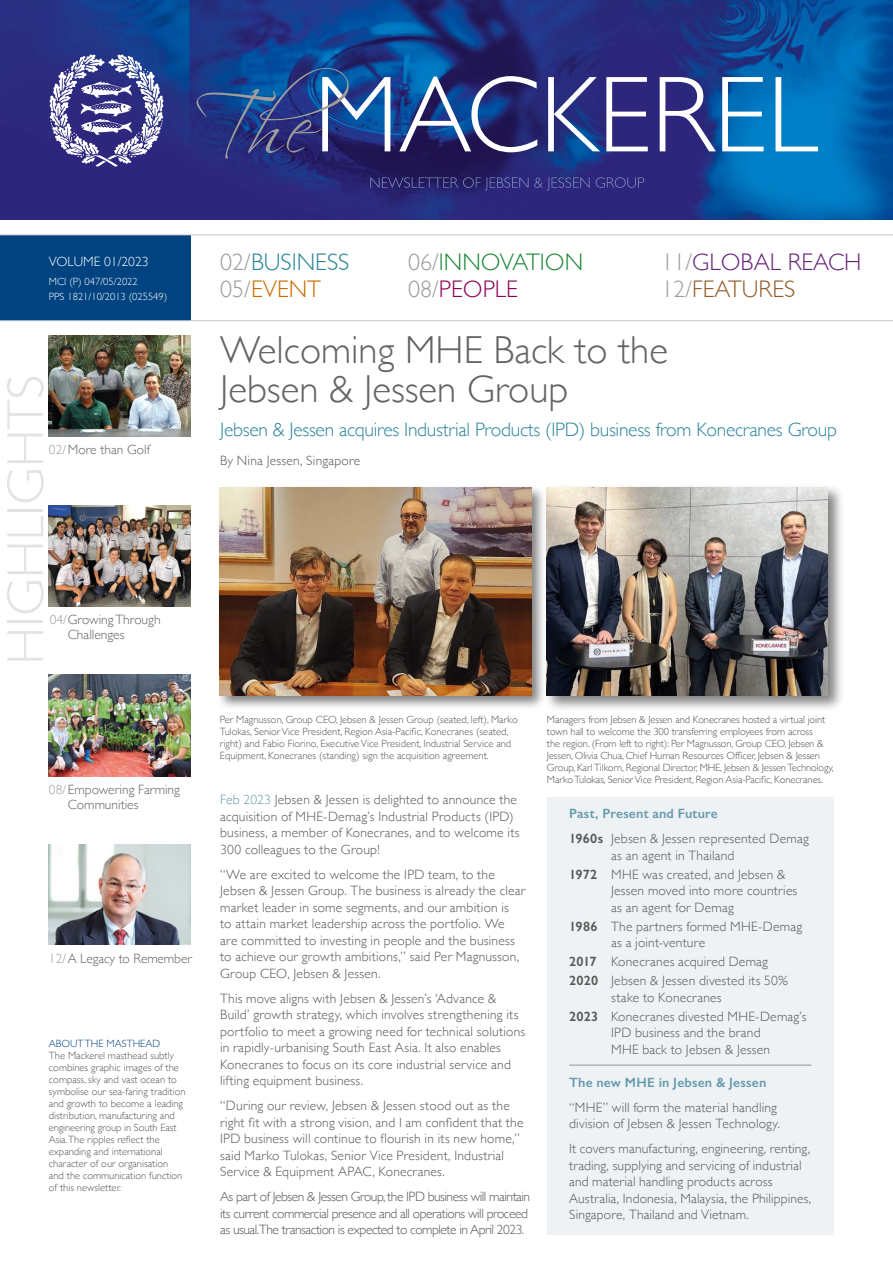
<style>
.page{position:relative;width:893px;height:1263px;background:#fff}
.page>*{position:absolute;margin:0;border:0;box-sizing:border-box;transform-origin:0 0}
.t1{font:300 52.5px "Gill Sans";color:#e3e3e3}
.t2{font:300 39px/39px "Gill Sans";color:#646363}
.t3{font:300 24px/27px "Gill Sans";color:#66257b}
.t4{font:300 24px/27px "Gill Sans";color:#1d893a}
.t5{font:300 24px/27px "Gill Sans";color:#2d869a}
.t6{font:300 19.5px "Gill Sans";letter-spacing:-.015em;color:#2d869a}
.t7{font:300 13.5px/16.5px "Gill Sans";letter-spacing:.015em;color:#575756}
.t8{font:300 13.5px/16.5px "Gill Sans";letter-spacing:-.035em;color:#575756}
.t9{font:300 13.5px/15px "Gill Sans";color:#646363}
.t10{font:600 13.5px "Gill Sans";letter-spacing:.015em;color:#669bad}
.t11{font:300 13.5px "Gill Sans";color:#fff}
.t12{font:300 10.5px/12px "Gill Sans";color:#575756}
.t13{font:300 10.5px/15px "Gill Sans";color:#fff}
.t14{font:300 10.5px "Gill Sans";color:#004380}
.s1{color:#9d9d9c}
.s2{color:#cb6c00}
.s3{color:#8c0258}
.s4{color:#955c29}
.s5{color:#669bad}
.s6{font-weight:600;color:#669bad}
.s7{font-weight:600}
</style>
<div class="page">
<img style="left:0;top:0;width:893px;height:220px">
<svg style="left:50px;top:54px;width:113px;height:113px"></svg>
<svg style="left:370px;top:177px;width:274px;height:14px"></svg>
<svg style="left:194px;top:68px;width:624px;height:92px"></svg>
<div style="left:0;top:235px;width:190px;height:85px;background:#004380"></div>
<hr style="left:0;top:320px;width:893px;height:1px;background:#c4cbd0">
<hr style="left:0;top:234px;width:893px;height:1px;background:#c4cbd0">
<img style="left:49px;top:844px;width:142px;height:101px">
<img style="left:49px;top:336px;width:141px;height:101px">
<img style="left:49px;top:675px;width:142px;height:101px">
<img style="left:49px;top:506px;width:141px;height:100px">
<div style="left:217px;top:485px;width:330px;height:226px;background:#000;opacity:.5"></div>
<img style="left:220px;top:487px;width:311px;height:208px">
<div style="left:547px;top:797px;width:286px;height:437px;background:#eef2f5"></div>
<hr style="left:569px;top:1065px;width:242px;height:1px;background:#8a959c">
<div style="left:543px;top:484px;width:301px;height:228px;background:#000;opacity:.5"></div>
<img style="left:547px;top:487px;width:281px;height:208px">
<p class="t11" style="left:49px;top:251px;width:101px">VOLUME 01/2023</p>
<p class="t13" style="left:49px;top:274px;width:120px">MCI (P) 047/05/2022<br>PPS 1821/10/2013 (025549)</p>
<h1 class="t1" style="left:-15px;top:665px;width:291px;rotate:-90deg">HIGHLIGHTS</h1>
<p class="t9" style="left:49px;top:442px;width:103px"><span class="s1">02/</span>More than Golf</p>
<p class="t9" style="left:68px;top:612px;width:94px;text-indent:-18px"><span class="s1">04/</span>Growing Through<br>Challenges</p>
<p class="t9" style="left:68px;top:782px;width:114px;text-indent:-19px"><span class="s1">08/</span>Empowering Farming<br>Communities</p>
<p class="t9" style="left:49px;top:950px;width:144px"><span class="s1">12/</span>A Legacy to Remember</p>
<p class="t14" style="left:49px;top:1035px;width:113px">ABOUT THE MASTHEAD</p>
<p class="t12" style="left:49px;top:1049px;width:138px">The Mackerel masthead subtly combines graphic images of the compass, sky and vast ocean to symbolise our sea-faring tradition and growth to become a leading distribution, manufacturing and engineering group in South East<br>Asia. The ripples reflect the expanding and international character of our organisation and the communication function of this newsletter.</p>
<h3 class="t5" style="left:220px;top:248px;width:131px"><span class="s1">02/</span>BUSINESS<br><span class="s1">05/</span><span class="s2">EVENT</span></h3>
<h3 class="t4" style="left:408px;top:248px;width:176px"><span class="s1">06/</span>INNOVATION<br><span class="s1">08/</span><span class="s3">PEOPLE</span></h3>
<h3 class="t3" style="left:661px;top:248px;width:202px"><span class="s1">11/</span>GLOBAL REACH<br><span class="s1">12/</span><span class="s4">FEATURES</span></h3>
<h2 class="t2" style="left:220px;top:329px;width:449px">Welcoming MHE Back to the<br>Jebsen &amp; Jessen Group</h2>
<h3 class="t6" style="left:220px;top:414px;width:618px">Jebsen &amp; Jessen acquires Industrial Products (IPD) business from Konecranes Group</h3>
<p class="t7" style="left:220px;top:452px;width:142px">By Nina Jessen, Singapore</p>
<p class="t12" style="left:220px;top:713px;width:299px">Per Magnusson, Group CEO, Jebsen &amp; Jessen Group (seated, left), Marko Tulokas, Senior Vice President, Region Asia-Pacific, Konecranes (seated, right) and Fabio Fiorino, Executive Vice President, Industrial Service and Equipment, Konecranes (standing) sign the acquisition agreement.</p>
<p class="t12" style="left:547px;top:713px;width:288px">Managers from Jebsen &amp; Jessen and Konecranes hosted a virtual joint town hall to welcome the 300 transferring employees from across<br>the region. (From left to right): Per Magnusson, Group CEO, Jebsen &amp; Jessen, Olivia Chua, Chief Human Resources Officer, Jebsen &amp; Jessen Group, Karl Tilkorn, Regional Director, MHE, Jebsen &amp; Jessen Technology, Marko Tulokas, Senior Vice President, Region Asia-Pacific, Konecranes.</p>
<p class="t7" style="left:220px;top:791px;width:301px"><span class="s5">Feb 2023</span> Jebsen &amp; Jessen is delighted to announce the acquisition of MHE-Demag’s Industrial Products (IPD) business, a member of Konecranes, and to welcome its 300 colleagues to the Group!</p>
<p class="t7" style="left:220px;top:865px;width:307px">“We are excited to welcome the IPD team, to the Jebsen &amp; Jessen Group. The business is already the clear market leader in some segments, and our ambition is<br>to attain market leadership across the portfolio. We are committed to investing in people and the business to achieve our growth ambitions,” said Per Magnusson, Group CEO, Jebsen &amp; Jessen.</p>
<p class="t7" style="left:220px;top:989px;width:307px">This move aligns with Jebsen &amp; Jessen’s ‘Advance &amp; Build’ growth strategy, which involves strengthening its portfolio to meet a growing need for technical solutions in rapidly-urbanising South East Asia. It also enables Konecranes to focus on its core industrial service and lifting equipment business.</p>
<p class="t7" style="left:220px;top:1097px;width:305px">“During our review, Jebsen &amp; Jessen stood out as the right fit with a strong vision, and I am confident that the IPD business will continue to flourish in its new home,” said Marko Tulokas, Senior Vice President, Industrial Service &amp; Equipment APAC, Konecranes.</p>
<p class="t8" style="left:220px;top:1188px;width:312px">As part of Jebsen &amp; Jessen Group, the IPD business will maintain its current commercial presence and all operations will proceed as usual.The transaction is expected to complete in April 2023.</p>
<p class="t7" style="left:569px;top:800px;width:241px;line-height:25px"><span class="s6">Past, Present and Future<br></span><span class="s7">1960s</span> Jebsen &amp; Jessen represented Demag</p>
<p class="t7" style="left:569px;top:845px;width:218px;line-height:19px;text-indent:42px">as an agent in Thailand<br><span class="s7">1972</span> MHE was created, and Jebsen &amp;</p>
<p class="t7" style="left:611px;top:882px;width:188px">Jessen moved into more countries as an agent for Demag</p>
<p class="t7" style="left:611px;top:917px;width:193px;text-indent:-42px"><span class="s7">1986</span> The partners formed MHE-Demag as a joint-venture</p>
<p class="t7" style="left:569px;top:952px;width:220px;line-height:19px"><span class="s7">2017</span> Konecranes acquired Demag<br><span class="s7">2020</span> Jebsen &amp; Jessen divested its 50%</p>
<p class="t7" style="left:569px;top:987px;width:239px;line-height:19px;text-indent:42px">stake to Konecranes<br><span class="s7">2023</span> Konecranes divested MHE-Demag’s</p>
<p class="t7" style="left:611px;top:1024px;width:161px">IPD business and the brand<br>MHE back to Jebsen &amp; Jessen</p>
<p class="t10" style="left:569px;top:1074px;width:199px">The new MHE in Jebsen &amp; Jessen</p>
<p class="t7" style="left:569px;top:1098px;width:213px">“MHE” will form the material handling division of Jebsen &amp; Jessen Technology.</p>
<p class="t7" style="left:569px;top:1140px;width:244px">It covers manufacturing, engineering, renting, trading, supplying and servicing of industrial and material handling products across Australia, Indonesia, Malaysia, the Philippines, Singapore, Thailand and Vietnam.</p>
</div>
